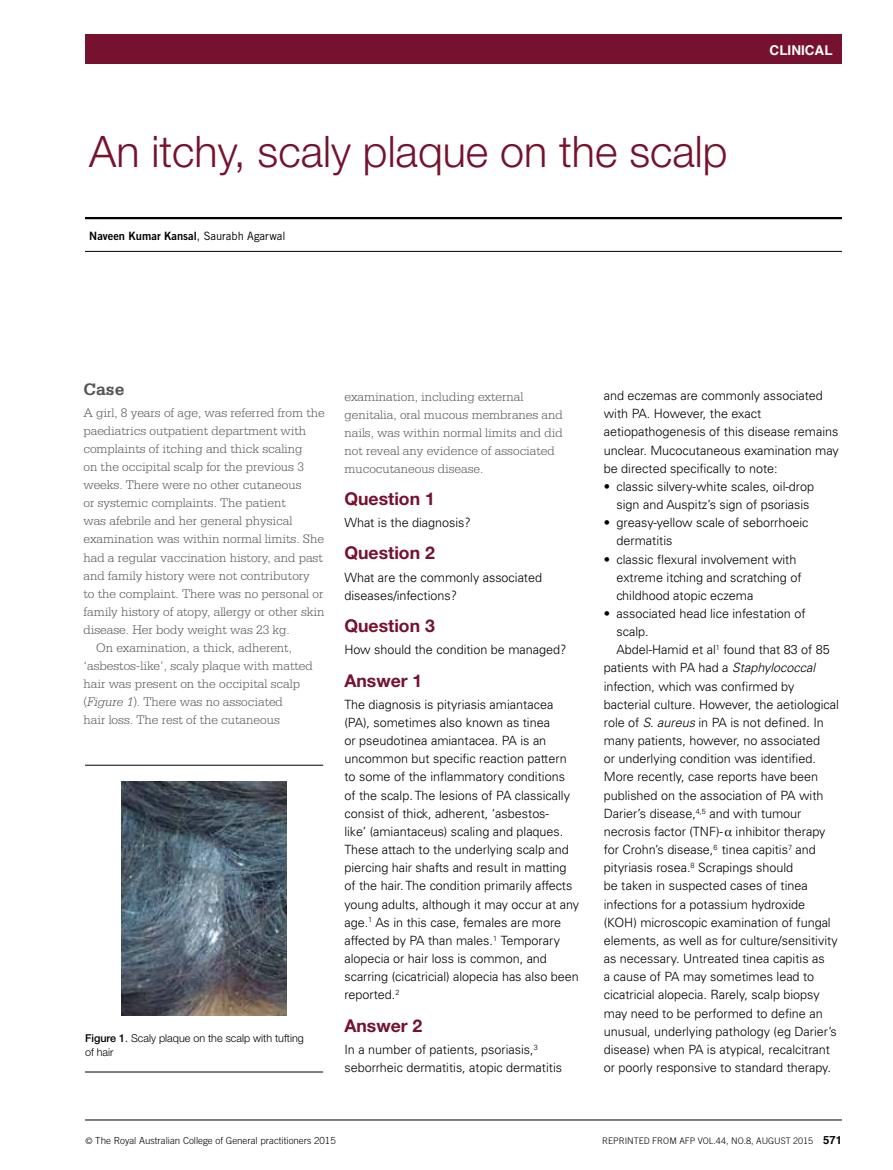
<style>
.page{position:relative;width:893px;height:1170px;background:#fff}
.page>*{position:absolute;margin:0;border:0;box-sizing:border-box;transform-origin:0 0}
.t1{font:300 43.5px "Helvetica Neue LT Std";color:#76112f}
.t2{font:700 17.7px "Helvetica Neue LT Std";color:#76112f}
.t3{font:700 17.7px "Serifa LT";color:#565655}
.t4{font:700 13.5px "Helvetica";color:#fff}
.t5{font:300 13.05px/18px "Serifa LT";color:#565655}
.t6{font:300 12.75px/18.1px "Univers LT";color:#000}
.t7{font:11.55px "Trade Gothic LT Bold Two";color:#000}
.t8{font:700 11.25px "Helvetica";color:#000}
.t9{font:300 10.8px/14px "Helvetica Neue LT Std";color:#000}
.t10{font:300 9.75px "Trade Gothic LT";color:#000}
.t11{font:300 9px "Trade Gothic LT";color:#000}
.s1{font-family:"Trade Gothic LT"}
.s2{font-style:italic}
.s3{font-weight:500}
.s4{font-family:"Times";font-weight:400}
.s5{font-family:"Serifa LT"}
</style>
<div class="page">
<hr style="left:85px;top:1119px;width:757px;height:1px;background:#000">
<div style="left:85px;top:34px;width:757px;height:30px;background:#76112f"></div>
<hr style="left:85px;top:217px;width:757px;height:2px;background:#000">
<hr style="left:85px;top:251px;width:757px;height:1px;background:#000">
<img style="left:121px;top:781px;width:166px;height:234px">
<hr style="left:85px;top:1071px;width:238px;height:1px;background:#000">
<hr style="left:85px;top:765px;width:238px;height:1px;background:#000">
<h1 class="t1" style="left:89px;top:125px;width:640px">An itchy, scaly plaque on the scalp</h1>
<p class="t7" style="left:89px;top:228px;width:198px">Naveen Kumar Kansal<span class="s1">, Saurabh Agarwal</span></p>
<p class="t4" style="left:770px;top:39px;width:64px">CLINICAL</p>
<h2 class="t3" style="left:83px;top:379px;width:43px">Case</h2>
<p class="t5" style="left:83px;top:404px;width:243px">A girl, 8 years of age, was referred from the</p>
<p class="t5" style="left:83px;top:422px;width:224px">paediatrics outpatient department with</p>
<p class="t5" style="left:83px;top:440px;width:221px">complaints of itching and thick scaling</p>
<p class="t5" style="left:83px;top:458px;width:222px">on the occipital scalp for the previous 3</p>
<p class="t5" style="left:83px;top:476px;width:220px">weeks. There were no other cutaneous</p>
<p class="t5" style="left:83px;top:494px;width:204px">or systemic complaints. The patient</p>
<p class="t5" style="left:83px;top:512px;width:210px">was afebrile and her general physical</p>
<p class="t5" style="left:83px;top:530px;width:242px">examination was within normal limits. She</p>
<p class="t5" style="left:83px;top:548px;width:241px">had a regular vaccination history, and past</p>
<p class="t5" style="left:83px;top:566px;width:228px">and family history were not contributory</p>
<p class="t5" style="left:83px;top:584px;width:241px">to the complaint. There was no personal or</p>
<p class="t5" style="left:83px;top:602px;width:243px">family history of atopy, allergy or other skin</p>
<p class="t5" style="left:83px;top:620px;width:208px">disease. Her body weight was 23 kg.</p>
<p class="t5" style="left:96px;top:638px;width:197px">On examination, a thick, adherent,</p>
<p class="t5" style="left:83px;top:656px;width:231px">‘asbestos-like’, scaly plaque with matted</p>
<p class="t5" style="left:83px;top:674px;width:218px">hair was present on the occipital scalp</p>
<p class="t5" style="left:83px;top:692px;width:201px">(<span class="s2">Figure 1</span>). There was no associated</p>
<p class="t5" style="left:83px;top:710px;width:198px">hair loss. The rest of the cutaneous</p>
<p class="t9" style="left:85px;top:1031px;width:220px"><span class="s3">Figure 1</span>. Scaly plaque on the scalp with tufting of hair</p>
<p class="t5" style="left:344px;top:387px;width:220px">examination, including external genitalia, oral mucous membranes and nails, was within normal limits and did not reveal any evidence of associated mucocutaneous disease.</p>
<h2 class="t2" style="left:344px;top:487px;width:92px">Question 1</h2>
<p class="t6" style="left:344px;top:513px;width:128px">What is the diagnosis?</p>
<h2 class="t2" style="left:344px;top:542px;width:92px">Question 2</h2>
<p class="t6" style="left:344px;top:568px;width:199px">What are the commonly associated diseases/infections?</p>
<h2 class="t2" style="left:344px;top:614px;width:92px">Question 3</h2>
<p class="t6" style="left:344px;top:640px;width:223px">How should the condition be managed?</p>
<h2 class="t2" style="left:344px;top:669px;width:80px">Answer 1</h2>
<p class="t6" style="left:344px;top:695px;width:236px">The diagnosis is pityriasis amiantacea (PA), sometimes also known as tinea<br>or pseudotinea amiantacea. PA is an uncommon but specific reaction pattern to some of the inflammatory conditions of the scalp. The lesions of PA classically consist of thick, adherent, ‘asbestos-<br>like’ (amiantaceus) scaling and plaques.<br>These attach to the underlying scalp and piercing hair shafts and result in matting of the hair. The condition primarily affects young adults, although it may occur at any age.<sup>1</sup> As in this case, females are more affected by PA than males.<sup>1</sup> Temporary alopecia or hair loss is common, and scarring (cicatricial) alopecia has also been reported.<sup>2</sup></p>
<h2 class="t2" style="left:344px;top:1014px;width:80px">Answer 2</h2>
<p class="t6" style="left:344px;top:1040px;width:219px">In a number of patients, psoriasis,<sup>3 </sup>seborrheic dermatitis, atopic dermatitis</p>
<p class="t6" style="left:604px;top:386px;width:236px">and eczemas are commonly associated with PA. However, the exact aetiopathogenesis of this disease remains unclear. Mucocutaneous examination may be directed specifically to note:</p>
<p class="t6" style="left:617px;top:477px;width:199px;text-indent:-13px">• classic silvery-white scales, oil-drop sign and Auspitz’s sign of psoriasis</p>
<p class="t6" style="left:617px;top:513px;width:193px;text-indent:-13px">• greasy-yellow scale of seborrhoeic dermatitis</p>
<p class="t6" style="left:617px;top:550px;width:186px;text-indent:-13px">• classic flexural involvement with extreme itching and scratching of childhood atopic eczema</p>
<p class="t6" style="left:604px;top:604px;width:203px">• associated head lice infestation of</p>
<p class="t6" style="left:617px;top:622px;width:34px">scalp.</p>
<p class="t6" style="left:617px;top:640px;width:215px">Abdel-Hamid et al<sup>1</sup> found that 83 of 85</p>
<p class="t6" style="left:604px;top:658px;width:213px">patients with PA had a <span class="s2">Staphylococcal</span></p>
<p class="t6" style="left:604px;top:677px;width:192px">infection, which was confirmed by</p>
<p class="t6" style="left:604px;top:695px;width:237px">bacterial culture. However, the aetiological</p>
<p class="t6" style="left:604px;top:713px;width:222px">role of <span class="s2">S. aureus</span> in PA is not defined. In</p>
<p class="t6" style="left:604px;top:731px;width:218px">many patients, however, no associated</p>
<p class="t6" style="left:604px;top:749px;width:214px">or underlying condition was identified.</p>
<p class="t6" style="left:604px;top:767px;width:216px">More recently, case reports have been</p>
<p class="t6" style="left:604px;top:786px;width:221px">published on the association of PA with</p>
<p class="t6" style="left:604px;top:804px;width:199px">Darier’s disease,<sup>4,5</sup> and with tumour</p>
<p class="t6" style="left:604px;top:822px;width:223px">necrosis factor (TNF)-<span class="s4">α</span> inhibitor therapy</p>
<p class="t6" style="left:604px;top:840px;width:214px">for Crohn’s disease,<sup>6</sup> tinea capitis<sup>7</sup> and</p>
<p class="t6" style="left:604px;top:858px;width:191px">pityriasis rosea.<sup>8</sup> Scrapings should</p>
<p class="t6" style="left:604px;top:876px;width:205px">be taken in suspected cases of tinea</p>
<p class="t6" style="left:604px;top:894px;width:203px">infections for a potassium hydroxide</p>
<p class="t6" style="left:604px;top:913px;width:228px">(KOH) microscopic examination of fungal</p>
<p class="t6" style="left:604px;top:931px;width:235px">elements, as well as for culture/sensitivity</p>
<p class="t6" style="left:604px;top:949px;width:222px">as necessary. Untreated tinea capitis as</p>
<p class="t6" style="left:604px;top:967px;width:212px">a cause of PA may sometimes lead to</p>
<p class="t6" style="left:604px;top:985px;width:218px">cicatricial alopecia. Rarely, scalp biopsy</p>
<p class="t6" style="left:604px;top:1003px;width:220px">may need to be performed to define an</p>
<p class="t6" style="left:604px;top:1022px;width:235px">unusual, underlying pathology (eg Darier’s</p>
<p class="t6" style="left:604px;top:1040px;width:228px">disease) when PA is atypical, recalcitrant</p>
<p class="t6" style="left:604px;top:1058px;width:229px">or poorly responsive to standard therapy.</p>
<p class="t10" style="left:85px;top:1135px;width:252px"><span class="s5">©</span> The Royal Australian College of General practitioners 2015</p>
<p class="t11" style="left:602px;top:1135px;width:212px">REPRINTED FROM AFP VOL.44, NO.8, AUGUST 2015</p>
<p class="t8" style="left:823px;top:1131px;width:20px">571</p>
</div>
